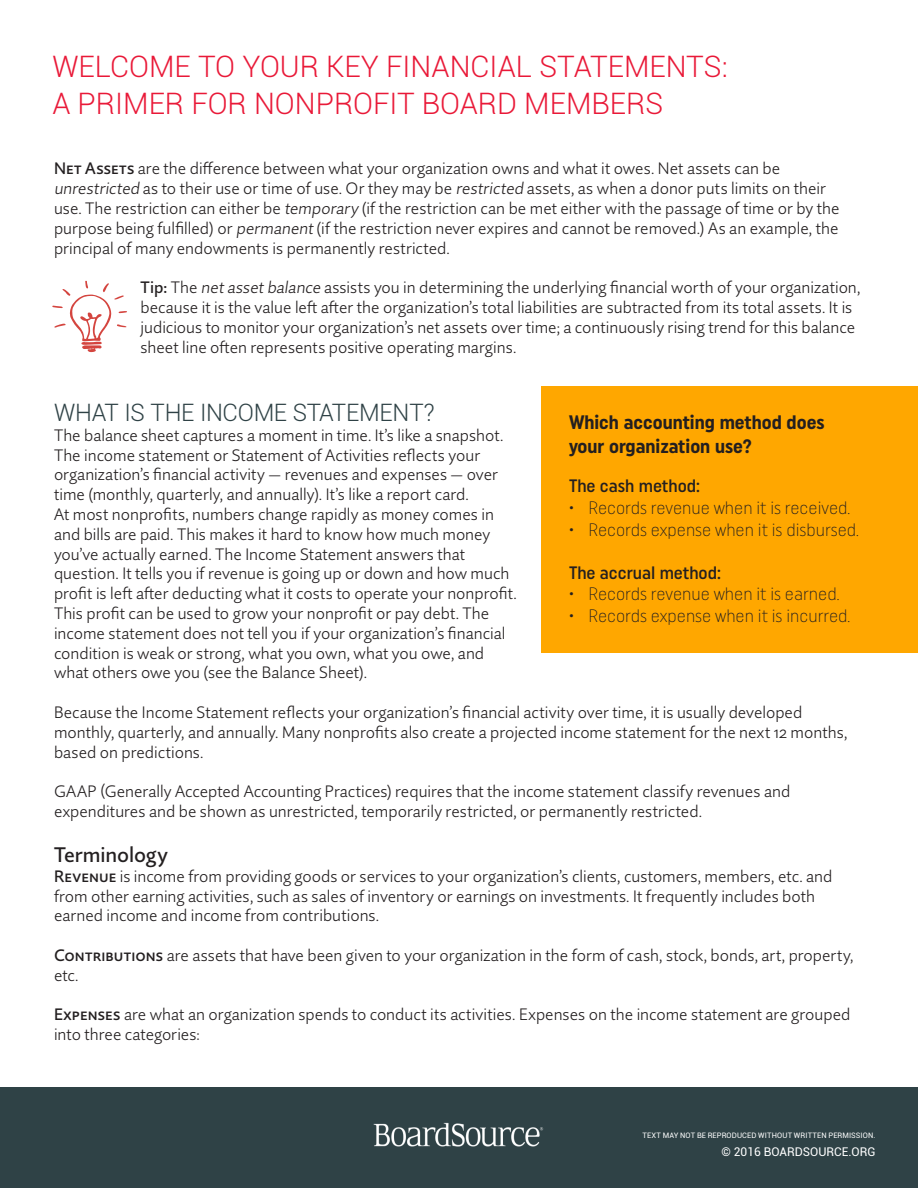
<style>
.page{position:relative;width:918px;height:1188px;background:#fff}
.page>*{position:absolute;margin:0;border:0;box-sizing:border-box;transform-origin:0 0}
.t1{font:300 29.55px/37.3px "Roboto";color:#e91938}
.t2{font:300 24px "Roboto";letter-spacing:-.015em;color:#2f4246}
.t3{font:500 21px "Quire Sans Pro";color:#231f20}
.t4{font:700 19.5px/23.4px "Uniform Condensed";color:#231f20}
.t5{font:300 18px "Uniform Condensed";color:#231f20}
.t6{font:500 18px "Uniform Condensed";color:#231f20}
.t7{font:300 16.5px/19.8px "Quire Sans Pro";letter-spacing:.005em;color:#231f20}
.t8{font:12px "Roboto";color:#fff}
.t9{font:7.5px "Roboto";letter-spacing:.015em;color:#fff}
.s1{font-weight:500}
</style>
<div class="page">
<div style="left:0;top:1087px;width:918px;height:101px;background:#2f4246"></div>
<img style="left:374px;top:1123px;width:170px;height:23px">
<svg style="left:52px;top:281px;width:75px;height:71px"></svg>
<div style="left:541px;top:386px;width:377px;height:266px;background:#ffa700"></div>
<p class="t1" style="left:52px;top:47px;width:677px">WELCOME TO YOUR KEY FINANCIAL STATEMENTS:<br>A PRIMER FOR NONPROFIT BOARD MEMBERS</p>
<p class="t7" style="left:54px;top:159px;width:787px"><span class="s1">Net Assets</span> are the difference between what your organization owns and what it owes. Net assets can be unrestricted as to their use or time of use. Or they may be restricted assets, as when a donor puts limits on their use. The restriction can either be temporary (if the restriction can be met either with the passage of time or by the purpose being fulfilled) or permanent(if the restriction never expires and cannot be removed.) As an example, the principal of many endowments is permanently restricted.</p>
<p class="t7" style="left:141px;top:277px;width:721px"><span class="s1">Tip:</span> The netassetbalance assists you in determining the underlying financial worth of your organization, because it is the value left after the organization’s total liabilities are subtracted from its total assets. It is judicious to monitor your organization’s net assets over time; a continuously rising trend for this balance sheet line often represents positive operating margins.</p>
<p class="t2" style="left:54px;top:396px;width:382px">WHAT IS THE INCOME STATEMENT?</p>
<p class="t7" style="left:54px;top:425px;width:451px">The balance sheet captures a moment in time. It’s like a snapshot.<br>The income statement or Statement of Activities reflects your organization’s financial activity — revenues and expenses — over time (monthly, quarterly, and annually). It’s like a report card.</p>
<p class="t7" style="left:54px;top:504px;width:464px">At most nonprofits, numbers change rapidly as money comes in and bills are paid. This makes it hard to know how much money you’ve actually earned. The Income Statement answers that question. It tells you if revenue is going up or down and how much profit is left after deducting what it costs to operate your nonprofit.<br>This profit can be used to grow your nonprofit or pay debt. The income statement does not tell you if your organization’s financial condition is weak or strong, what you own, what you owe, and what others owe you (see the Balance Sheet).</p>
<p class="t7" style="left:54px;top:702px;width:795px">Because the Income Statement reflects your organization’s financial activity over time, it is usually developed monthly, quarterly, and annually. Many nonprofits also create a projected income statement for the next 12 months, based on predictions.</p>
<p class="t7" style="left:54px;top:781px;width:738px">GAAP (Generally Accepted Accounting Practices) requires that the income statement classify revenues and expenditures and be shown as unrestricted, temporarily restricted, or permanently restricted.</p>
<p class="t3" style="left:54px;top:841px;width:115px">Terminology</p>
<p class="t7" style="left:54px;top:866px;width:780px"><span class="s1">Revenue</span> is income from providing goods or services to your organization’s clients, customers, members, etc. and from other earning activities, such as sales of inventory or earnings on investments. It frequently includes both earned income and income from contributions.</p>
<p class="t7" style="left:54px;top:945px;width:801px"><span class="s1">Contributions</span> are assets that have been given to your organization in the form of cash, stock, bonds, art, property, etc.</p>
<p class="t7" style="left:54px;top:1005px;width:798px"><span class="s1">Expenses</span> are what an organization spends to conduct its activities. Expenses on the income statement are grouped into three categories:</p>
<p class="t4" style="left:569px;top:411px;width:257px">Which accounting method does your organization use?</p>
<p class="t6" style="left:569px;top:475px;width:133px">The cash method:</p>
<p class="t5" style="left:569px;top:497px;width:283px">• Records revenue when it is received.</p>
<p class="t5" style="left:569px;top:518px;width:291px">• Records expense when it is disbursed.</p>
<p class="t6" style="left:569px;top:562px;width:154px">The accrual method:</p>
<p class="t5" style="left:569px;top:583px;width:272px">• Records revenue when it is earned.</p>
<p class="t5" style="left:569px;top:605px;width:283px">• Records expense when it is incurred.</p>
<p class="t9" style="left:642px;top:1131px;width:235px">TEXT MAY NOT BE REPRODUCED WITHOUT WRITTEN PERMISSION.</p>
<p class="t8" style="left:721px;top:1144px;width:156px">© 2016 BOARDSOURCE.ORG</p>
</div>
